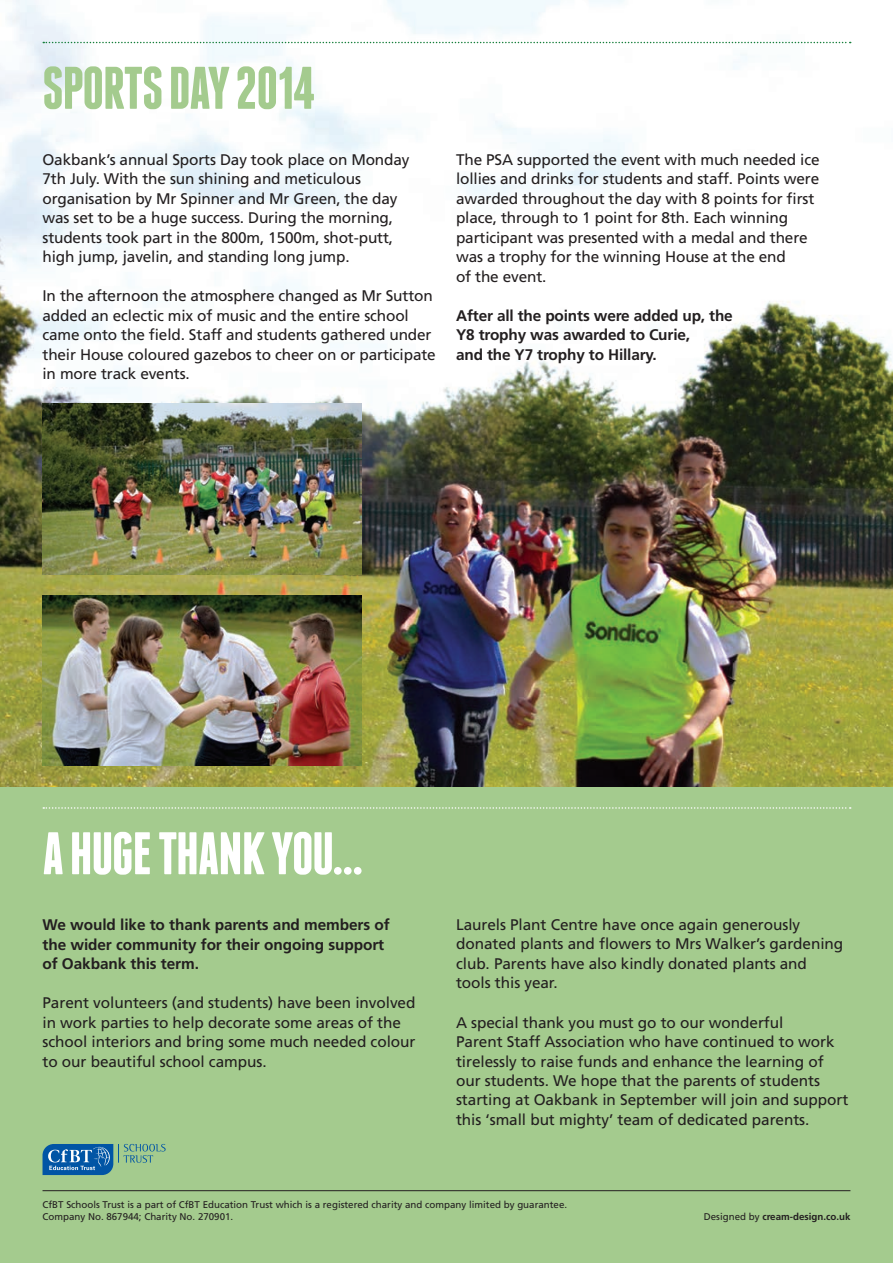
<style>
.page{position:relative;width:893px;height:1263px;background:#fff}
.page>*{position:absolute;margin:0;border:0;box-sizing:border-box;transform-origin:0 0}
.t1{font:700 60px "Franchise";letter-spacing:-.02em;color:#fff}
.t2{font:700 60px "Franchise";letter-spacing:-.02em;color:#a4cb8e}
.t3{font:15.3px/19.5px "Frutiger";letter-spacing:-.01em;color:#231f20}
.t4{font:700 15.3px/19.5px "Frutiger";letter-spacing:-.005em;color:#231f20}
.t5{font:9.75px/12.8px "Frutiger";color:#231f20}
.t6{font:700 9.75px "Frutiger";color:#231f20}
.s1{font-weight:400}
</style>
<div class="page">
<div style="left:0;top:787px;width:893px;height:476px;background:#a4cb8e"></div>
<img style="left:0;top:0;width:893px;height:787px">
<hr style="left:43px;top:1190px;width:807px;height:1px;background:#231f20">
<svg style="left:43px;top:1144px;width:123px;height:31px"></svg>
<svg style="left:43px;top:42px;width:808px;height:1px"></svg>
<svg style="left:43px;top:807px;width:808px;height:2px"></svg>
<img style="left:43px;top:404px;width:318px;height:170px">
<img style="left:43px;top:595px;width:318px;height:170px">
<h1 class="t2" style="left:43px;top:60px;width:275px">SPORTS DAY 2014</h1>
<p class="t3" style="left:43px;top:150px;width:368px">Oakbank’s annual Sports Day took place on Monday 7th July. With the sun shining and meticulous organisation by Mr Spinner and Mr Green, the day was set to be a huge success. During the morning, students took part in the 800m, 1500m, shot-putt, high jump, javelin, and standing long jump.</p>
<p class="t3" style="left:43px;top:286px;width:395px">In the afternoon the atmosphere changed as Mr Sutton added an eclectic mix of music and the entire school came onto the field. Staff and students gathered under their House coloured gazebos to cheer on or participate in more track events.</p>
<p class="t3" style="left:456px;top:150px;width:365px">The PSA supported the event with much needed ice lollies and drinks for students and staff. Points were awarded throughout the day with 8 points for first place, through to 1 point for 8th. Each winning participant was presented with a medal and there was a trophy for the winning House at the end<br>of the event.</p>
<p class="t4" style="left:456px;top:306px;width:278px">After all the points were added up, the<br>Y8 trophy was awarded to Curie,<br>and the Y7 trophy to Hillary.</p>
<h1 class="t1" style="left:43px;top:825px;width:322px">A HUGE THANK YOU…</h1>
<p class="t4" style="left:43px;top:915px;width:349px">We would like to thank parents and members of the wider community for their ongoing support of Oakbank this term.</p>
<p class="t3" style="left:43px;top:993px;width:374px">Parent volunteers (and students) have been involved in work parties to help decorate some areas of the school interiors and bring some much needed colour to our beautiful school campus.</p>
<p class="t3" style="left:456px;top:915px;width:389px">Laurels Plant Centre have once again generously donated plants and flowers to Mrs Walker’s gardening club. Parents have also kindly donated plants and tools this year.</p>
<p class="t3" style="left:456px;top:1012px;width:394px">A special thank you must go to our wonderful<br>Parent Staff Association who have continued to work tirelessly to raise funds and enhance the learning of our students. We hope that the parents of students starting at Oakbank in September will join and support this ‘small but mighty’ team of dedicated parents.</p>
<p class="t5" style="left:43px;top:1198px;width:526px">CfBT Schools Trust is a part of CfBT Education Trust which is a registered charity and company limited by guarantee.<br>Company No. 867944; Charity No. 270901.</p>
<p class="t6" style="left:704px;top:1211px;width:148px"><span class="s1">Designed by</span> cream-design.co.uk</p>
</div>
